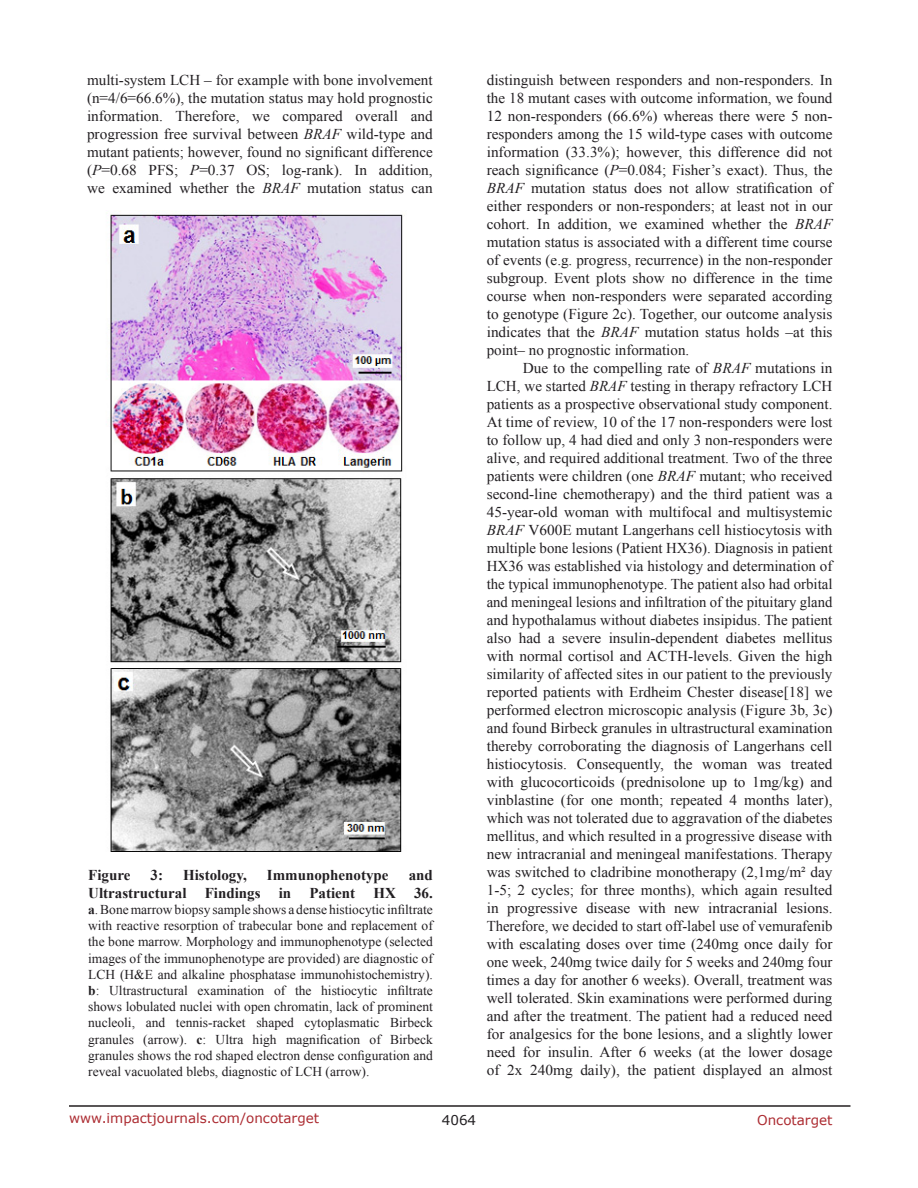
<style>
.page{position:relative;width:918px;height:1188px;background:#fff}
.page>*{position:absolute;margin:0;border:0;box-sizing:border-box;transform-origin:0 0}
.BodyText{font:15px/18px "Times New Roman";color:#221f22;text-align:justify}
.FigureText{font:700 15px/18px "Times New Roman";color:#221f22;text-align:right}
.FigureText-2{font:13.5px/16.2px "Times New Roman";color:#221f22;text-align:justify}
.t1{font:13.5px "Verdana";color:#ac2b31}
.t2{font:13.5px "Verdana";color:#221f22}
.s1{font-style:italic}
.s2{font-weight:700}
</style>
<div class="page">
<hr style="left:69px;top:1105px;width:781px;height:2px;background:#231f20">
<img style="left:110px;top:212px;width:295px;height:640px">
<p class="BodyText" style="left:87px;top:71px;width:347px">multi-system LCH – for example with bone involvement (n=4/6=66.6%), the mutation status may hold prognostic information. Therefore, we compared overall and progression free survival between <span class="s1">BRAF</span> wild-type and mutant patients; however, found no significant difference (<span class="s1">P</span>=0.68 PFS; <span class="s1">P</span>=0.37 OS; log-rank). In addition, we examined whether the <span class="s1">BRAF</span> mutation status can</p>
<p class="BodyText" style="left:487px;top:71px;width:347px">distinguish between responders and non-responders. In the 18 mutant cases with outcome information, we found 12 non-responders (66.6%) whereas there were 5 non&shy;responders among the 15 wild-type cases with outcome information (33.3%); however, this difference did not reach significance (<span class="s1">P</span>=0.084; Fisher’s exact). Thus, the <span class="s1">BRAF</span> mutation status does not allow stratification of either responders or non-responders; at least not in our cohort. In addition, we examined whether the <span class="s1">BRAF </span>mutation status is associated with a different time course of events (e.g. progress, recurrence) in the non-responder subgroup. Event plots show no difference in the time course when non-responders were separated according to genotype (Figure 2c). Together, our outcome analysis indicates that the <span class="s1">BRAF</span> mutation status holds –at this point– no prognostic information.</p>
<p class="BodyText" style="left:487px;top:359px;width:347px;text-indent:36px">Due to the compelling rate of <span class="s1">BRAF</span> mutations in LCH, we started <span class="s1">BRAF</span> testing in therapy refractory LCH patients as a prospective observational study component.<br>At time of review, 10 of the 17 non-responders were lost to follow up, 4 had died and only 3 non-responders were alive, and required additional treatment. Two of the three patients were children (one <span class="s1">BRAF</span> mutant; who received second-line chemotherapy) and the third patient was a 45-year-old woman with multifocal and multisystemic <span class="s1">BRAF</span> V600E mutant Langerhans cell histiocytosis with multiple bone lesions (Patient HX36). Diagnosis in patient HX36 was established via histology and determination of the typical immunophenotype. The patient also had orbital and meningeal lesions and infiltration of the pituitary gland and hypothalamus without diabetes insipidus. The patient also had a severe insulin-dependent diabetes mellitus with normal cortisol and ACTH-levels. Given the high similarity of affected sites in our patient to the previously reported patients with Erdheim Chester disease[18] we performed electron microscopic analysis (Figure 3b, 3c) and found Birbeck granules in ultrastructural examination thereby corroborating the diagnosis of Langerhans cell histiocytosis. Consequently, the woman was treated with glucocorticoids (prednisolone up to 1mg/kg) and vinblastine (for one month; repeated 4 months later), which was not tolerated due to aggravation of the diabetes mellitus, and which resulted in a progressive disease with new intracranial and meningeal manifestations. Therapy was switched to cladribine monotherapy (2,1mg/m² day 1-5; 2 cycles; for three months), which again resulted in progressive disease with new intracranial lesions.<br>Therefore, we decided to start off-label use of vemurafenib with escalating doses over time (240mg once daily for one week, 240mg twice daily for 5 weeks and 240mg four times a day for another 6 weeks). Overall, treatment was well tolerated. Skin examinations were performed during and after the treatment. The patient had a reduced need for analgesics for the bone lesions, and a slightly lower need for insulin. After 6 weeks (at the lower dosage of 2x 240mg daily), the patient displayed an almost</p>
<p class="FigureText" style="left:88px;top:865px;width:44px">Figure</p>
<p class="FigureText" style="left:151px;top:865px;width:14px">3:</p>
<p class="FigureText" style="left:183px;top:865px;width:65px">Histology,</p>
<p class="FigureText" style="left:267px;top:865px;width:123px">Immunophenotype</p>
<p class="FigureText" style="left:88px;top:865px;width:346px">and<br>Ultrastructural Findings in Patient HX 36.</p>
<p class="FigureText-2" style="left:88px;top:901px;width:346px"><span class="s2">a</span>. Bone marrow biopsy sample shows a dense histiocytic infiltrate with reactive resorption of trabecular bone and replacement of the bone marrow. Morphology and immunophenotype (selected images of the immunophenotype are provided) are diagnostic of LCH (H&amp;E and alkaline phosphatase immunohistochemistry). <span class="s2">b</span>: Ultrastructural examination of the histiocytic infiltrate shows lobulated nuclei with open chromatin, lack of prominent nucleoli, and tennis-racket shaped cytoplasmatic Birbeck granules (arrow). <span class="s2">c</span>: Ultra high magnification of Birbeck granules shows the rod shaped electron dense configuration and reveal vacuolated blebs, diagnostic of LCH (arrow).</p>
<p class="t1" style="left:69px;top:1109px;width:252px">www.impactjournals.com/oncotarget</p>
<p class="t2" style="left:442px;top:1111px;width:36px">4064</p>
<p class="t1" style="left:757px;top:1111px;width:77px">Oncotarget</p>
</div>
